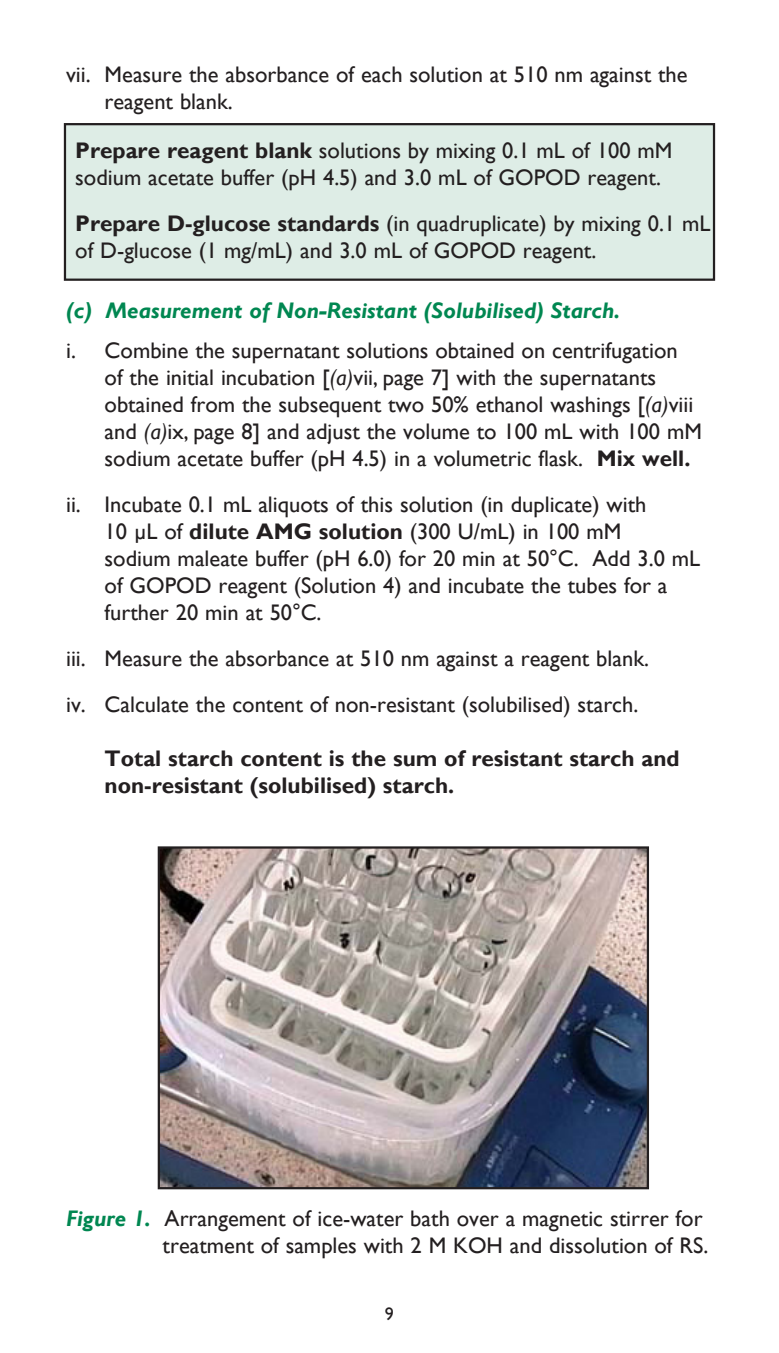
<style>
.page{position:relative;width:779px;height:1353px;background:#fff}
.page>*{position:absolute;margin:0;border:0;box-sizing:border-box;transform-origin:0 0}
.t1{font:22.5px/27px "Gill Sans";color:#231f20}
.t2{font:700 22.5px/27px "Gill Sans";color:#231f20}
.t3{font:italic 700 22.5px "Gill Sans";color:#008751}
.t4{font:18px "Gill Sans";color:#231f20}
.s1{font-weight:700}
.s2{font-style:italic}
.s3{font-weight:700;font-style:italic;color:#008751}
</style>
<div class="page">
<div style="left:65px;top:124px;width:648px;height:156px;background:#deede6"></div>
<div style="left:64px;top:123px;width:650px;height:158px;border:2px solid #231f20"></div>
<img style="left:161px;top:849px;width:484px;height:337px">
<div style="left:158px;top:846px;width:490px;height:343px;border:2px solid #231f20"></div>
<p class="t1" style="left:105px;top:61px;width:584px;text-indent:-38px">vii. Measure the absorbance of each solution at 510 nm against the reagent blank.</p>
<p class="t1" style="left:75px;top:137px;width:598px"><span class="s1">Prepare reagent blank</span> solutions by mixing 0.1 mL of 100 mM</p>
<p class="t1" style="left:75px;top:164px;width:587px">sodium acetate buffer (pH 4.5) and 3.0 mL of GOPOD reagent.</p>
<p class="t1" style="left:75px;top:210px;width:636px"><span class="s1">Prepare D-glucose standards</span> (in quadruplicate) by mixing 0.1 mL</p>
<p class="t1" style="left:75px;top:237px;width:522px">of D-glucose (1 mg/mL) and 3.0 mL of GOPOD reagent.</p>
<p class="t3" style="left:66px;top:297px;width:555px">(c) Measurement of Non-Resistant (Solubilised) Starch.</p>
<p class="t1" style="left:105px;top:337px;width:598px;text-indent:-38px">i. Combine the supernatant solutions obtained on centrifugation<br>of the initial incubation [<span class="s2">(a)</span>vii, page 7] with the supernatants obtained from the subsequent two 50% ethanol washings [<span class="s2">(a)</span>viii and <span class="s2">(a)</span>ix, page 8] and adjust the volume to 100 mL with 100 mM sodium acetate buffer (pH 4.5) in a volumetric flask. <span class="s1">Mix well.</span></p>
<p class="t1" style="left:66px;top:491px;width:581px">ii. Incubate 0.1 mL aliquots of this solution (in duplicate) with</p>
<p class="t1" style="left:105px;top:518px;width:596px">10 μL of <span class="s1">dilute AMG solution</span> (300 U/mL) in 100 mM<br>sodium maleate buffer (pH 6.0) for 20 min at 50°C. Add 3.0 mL of GOPOD reagent (Solution 4) and incubate the tubes for a further 20 min at 50°C.</p>
<p class="t1" style="left:66px;top:645px;width:584px">iii. Measure the absorbance at 510 nm against a reagent blank.</p>
<p class="t1" style="left:66px;top:691px;width:573px">iv. Calculate the content of non-resistant (solubilised) starch.</p>
<p class="t2" style="left:105px;top:745px;width:576px">Total starch content is the sum of resistant starch and non-resistant (solubilised) starch.</p>
<p class="t1" style="left:66px;top:1204px;width:643px;text-align:right"><span class="s3">Figure 1.</span> Arrangement of ice-water bath over a magnetic stirrer for treatment of samples with 2 M KOH and dissolution of RS.</p>
<p class="t4" style="left:385px;top:1302px;width:10px">9</p>
</div>
